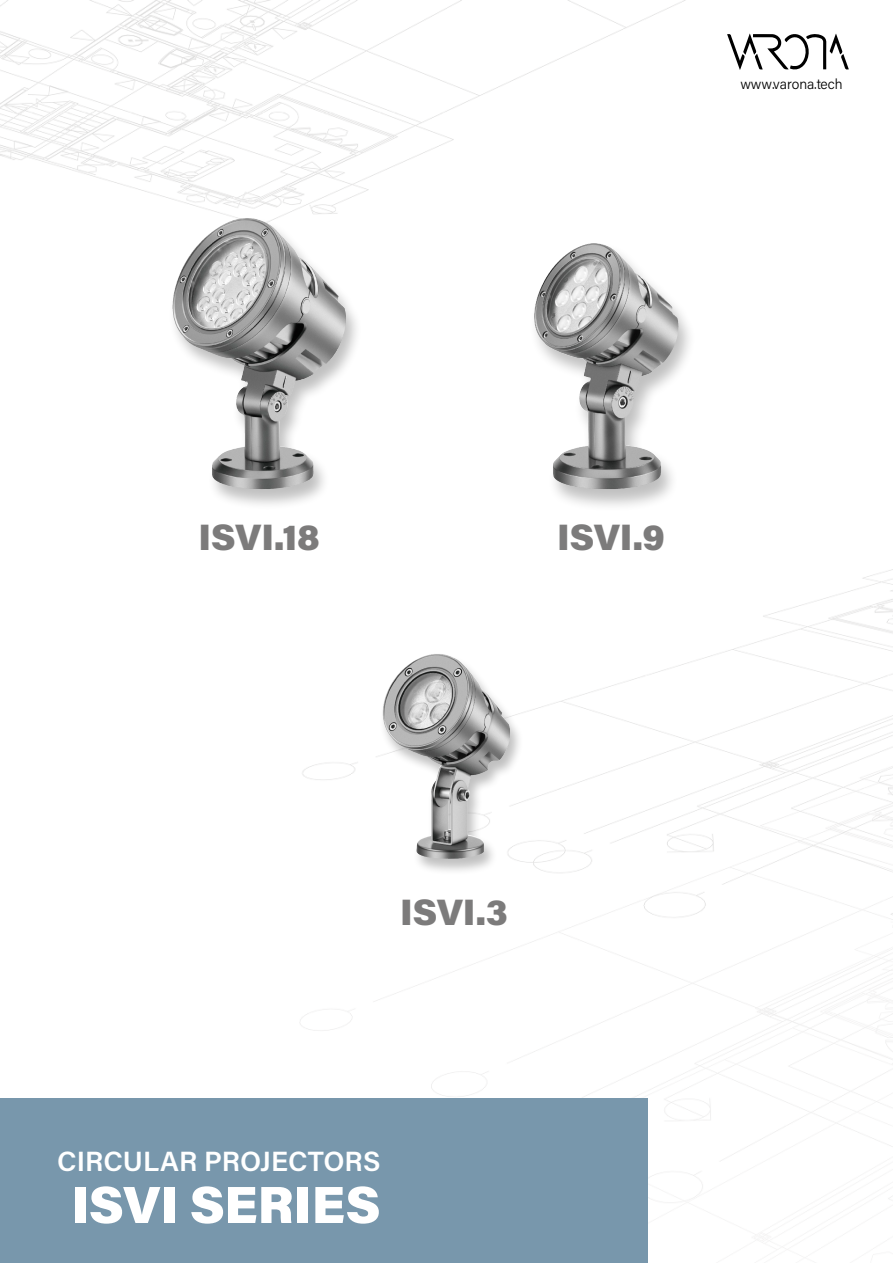
<style>
.page{position:relative;width:893px;height:1263px;background:#fff}
.page>*{position:absolute;margin:0;border:0;box-sizing:border-box;transform-origin:0 0}
.t1{font:900 52.2px "Acumin Pro";color:#fff}
.t2{font:900 36.75px "Acumin Pro";letter-spacing:-.005em;color:#7c7b7b}
.t3{font:600 27.9px "Acumin Pro";color:#fff}
.t4{font:300 14.4px "Acumin Pro";color:#000}
</style>
<div class="page">
<img style="left:0;top:0;width:893px;height:1250px">
<svg style="left:727px;top:33px;width:122px;height:37px"></svg>
<div style="left:0;top:1098px;width:648px;height:165px;background:#7897ac"></div>
<div style="left:168px;top:217px;width:195px;height:293px;background:#000;opacity:.25"></div>
<img style="left:177px;top:218px;width:68px;height:63px">
<div style="left:528px;top:242px;width:169px;height:270px;background:#000;opacity:.25"></div>
<img style="left:534px;top:243px;width:60px;height:91px">
<div style="left:379px;top:653px;width:145px;height:223px;background:#000;opacity:.25"></div>
<img style="left:383px;top:654px;width:51px;height:92px">
<p class="t4" style="left:740px;top:74px;width:104px">www.varona.tech</p>
<p class="t2" style="left:199px;top:511px;width:123px">ISVI.18</p>
<p class="t2" style="left:557px;top:511px;width:109px">ISVI.9</p>
<p class="t2" style="left:400px;top:886px;width:109px">ISVI.3</p>
<p class="t3" style="left:57px;top:1141px;width:325px">CIRCULAR PROJECTORS</p>
<h1 class="t1" style="left:71px;top:1168px;width:311px">ISVI SERIES</h1>
</div>
